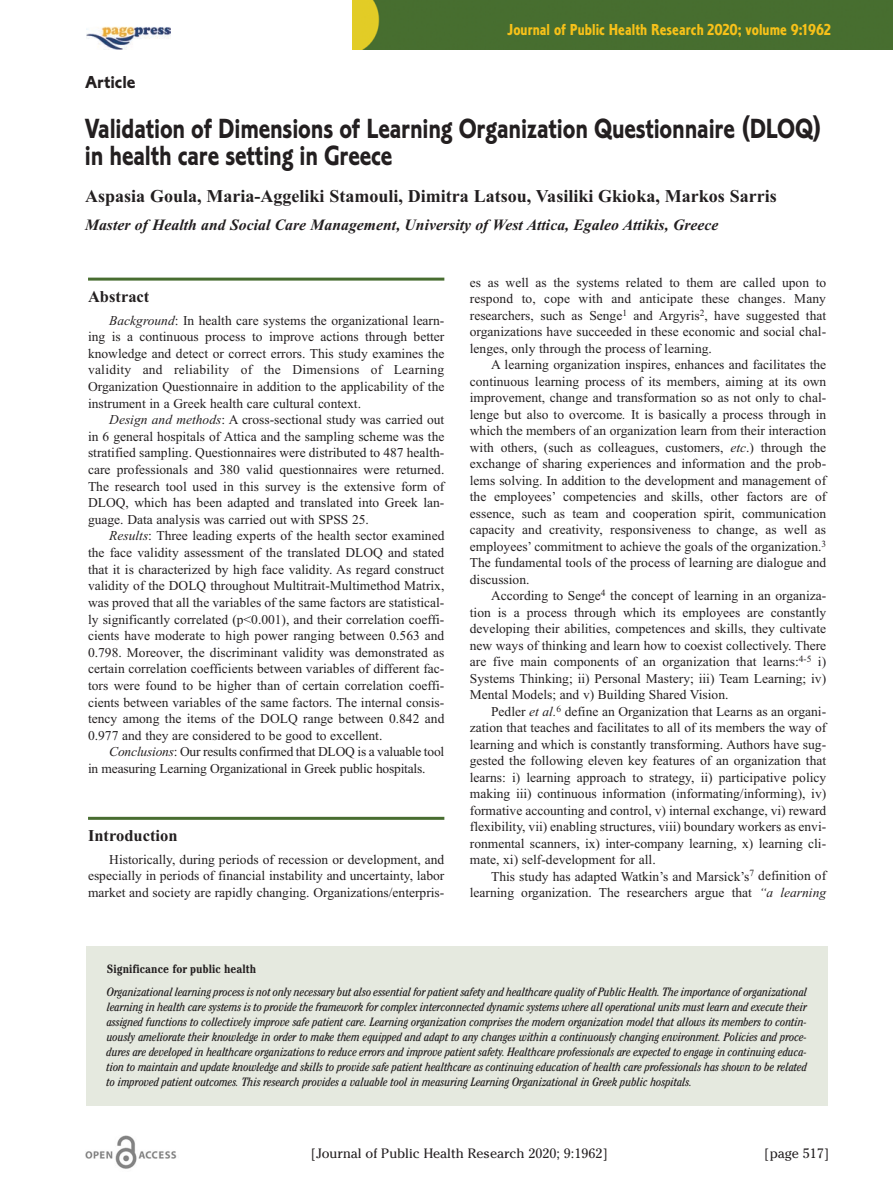
<style>
.page{position:relative;width:893px;height:1191px;background:#fff}
.page>*{position:absolute;margin:0;border:0;box-sizing:border-box;transform-origin:0 0}
.t1{font:28.8px/27px "Corinthian Bold Plain";letter-spacing:-.005em;color:#231f20;scale:.83 1}
.t2{font:700 18px "Times New Roman";color:#231f20}
.t3{font:18px "Corinthian Bold Plain";color:#231f20}
.t4{font:16.5px "Corinthian Bold Condensed Plain";color:#f7c119}
.t5{font:700 16.5px "Times New Roman";color:#231f20}
.t6{font:italic 700 15.75px "Times New Roman";color:#231f20}
.t7{font:13.5px/16.5px "Times New Roman";color:#231f20;text-align:justify}
.t8{font:13.5px "Cheltenham";color:#231f20}
.t9{font:italic condensed 12px/15px "Cheltenham";letter-spacing:-.01em;color:#231f20;text-align:justify}
.t10{font:700 condensed 12px "Cheltenham";color:#231f20}
.s1{font-style:italic}
</style>
<div class="page">
<img style="left:85px;top:1135px;width:92px;height:34px">
<div style="left:352px;top:0;width:541px;height:49px;background:#476e2f"></div>
<hr style="left:88px;top:278px;width:356px;height:3px;background:#486d30">
<hr style="left:88px;top:817px;width:356px;height:3px;background:#486d30">
<div style="left:87px;top:946px;width:741px;height:160px;background:#e5e9df"></div>
<img style="left:86px;top:26px;width:85px;height:24px">
<h2 class="t3" style="left:85px;top:76px;width:52px">Article</h2>
<p class="t4" style="left:507px;top:24px;width:325px">Journal of Public Health Research 2020; volume 9:1962</p>
<h1 class="t1" style="left:85px;top:118px;width:889px">Validation of Dimensions of Learning Organization Questionnaire (DLOQ) in health care setting in Greece</h1>
<h2 class="t2" style="left:85px;top:185px;width:693px">Aspasia Goula, Maria-Aggeliki Stamouli, Dimitra Latsou, Vasiliki Gkioka, Markos Sarris</h2>
<p class="t6" style="left:85px;top:215px;width:635px">Master of Health and Social Care Management, University of West Attica, Egaleo Attikis, Greece</p>
<p class="t5" style="left:88px;top:286px;width:63px">Abstract</p>
<p class="t7" style="left:88px;top:311px;width:358px;text-indent:21px"><span class="s1">Background</span>: In health care systems the organizational learn&shy;ing is a continuous process to improve actions through better knowledge and detect or correct errors. This study examines the validity and reliability of the Dimensions of Learning Organization Questionnaire in addition to the applicability of the instrument in a Greek health care cultural context.</p>
<p class="t7" style="left:88px;top:411px;width:358px;text-indent:21px"><span class="s1">Design and methods</span>: Α cross-sectional study was carried out in 6 general hospitals of Attica and the sampling scheme was the stratified sampling. Questionnaires were distributed to 487 health&shy;care professionals and 380 valid questionnaires were returned.<br>The research tool used in this survey is the extensive form of DLOQ, which has been adapted and translated into Greek lan&shy;guage. Data analysis was carried out with SPSS 25.</p>
<p class="t7" style="left:88px;top:527px;width:358px;text-indent:21px"><span class="s1">Results</span>: Three leading experts of the health sector examined the face validity assessment of the translated DLOQ and stated that it is characterized by high face validity. As regard construct validity of the DOLQ throughout Multitrait-Multimethod Matrix, was proved that all the variables of the same factors are statistical&shy;ly significantly correlated (p&lt;0.001), and their correlation coeffi&shy;cients have moderate to high power ranging between 0.563 and 0.798. Moreover, the discriminant validity was demonstrated as certain correlation coefficients between variables of different fac&shy;tors were found to be higher than of certain correlation coeffi&shy;cients between variables of the same factors. The internal consis&shy;tency among the items of the DOLQ range between 0.842 and 0.977 and they are considered to be good to excellent.</p>
<p class="t7" style="left:88px;top:743px;width:358px;text-indent:21px"><span class="s1">Conclusions</span>: Our results confirmed that DLOQ is a valuable tool in measuring Learning Organizational in Greek public hospitals.</p>
<p class="t5" style="left:88px;top:825px;width:91px">Introduction</p>
<p class="t7" style="left:88px;top:850px;width:358px;text-indent:21px">Historically, during periods of recession or development, and especially in periods of financial instability and uncertainty, labor market and society are rapidly changing. Organizations/enterpris-</p>
<p class="t7" style="left:470px;top:274px;width:358px">es as well as the systems related to them are called upon to respond to, cope with and anticipate these changes. Many researchers, such as Senge<sup>1</sup> and Argyris<sup>2</sup>, have suggested that organizations have succeeded in these economic and social chal&shy;lenges, only through the process of learning.</p>
<p class="t7" style="left:470px;top:356px;width:358px;text-indent:21px">A learning organization inspires, enhances and facilitates the continuous learning process of its members, aiming at its own improvement, change and transformation so as not only to chal&shy;lenge but also to overcome<span class="s1">.</span> It is basically a process through in which the members of an organization learn from their interaction with others, (such as colleagues, customers, <span class="s1">etc</span>.) through the exchange of sharing experiences and information and the prob&shy;lems solving. In addition to the development and management of the employees’ competencies and skills, other factors are of essence, such as team and cooperation spirit, communication capacity and creativity, responsiveness to change, as well as employees’ commitment to achieve the goals of the organization.<sup>3<br></sup>The fundamental tools of the process of learning are dialogue and discussion.</p>
<p class="t7" style="left:470px;top:587px;width:358px;text-indent:21px">According to Senge<sup>4</sup> the concept of learning in an organiza&shy;tion is a process through which its employees are constantly developing their abilities, competences and skills, they cultivate new ways of thinking and learn how to coexist collectively. There are five main components of an organization that learns:<sup>4-5</sup> i)<br>Systems Thinking; ii) Personal Mastery; iii) Team Learning; iv)<br>Mental Models; and v) Building Shared Vision.</p>
<p class="t7" style="left:470px;top:702px;width:358px;text-indent:21px">Pedler <span class="s1">et al.</span><sup>6</sup> define an Organization that Learns as an organi&shy;zation that teaches and facilitates to all of its members the way of learning and which is constantly transforming. Authors have sug&shy;gested the following eleven key features of an organization that learns: i) learning approach to strategy, ii) participative policy making iii) continuous information (informating/informing), iv) formative accounting and control, v) internal exchange, vi) reward flexibility, vii) enabling structures, viii) boundary workers as envi&shy;ronmental scanners, ix) inter-company learning, x) learning cli&shy;mate, xi) self-development for all.</p>
<p class="t7" style="left:470px;top:867px;width:358px;text-align:right">This study has adapted Watkin’s and Marsick’s<sup>7</sup> definition of learning organization. The researchers argue that <span class="s1">“a learning</span></p>
<p class="t10" style="left:107px;top:964px;width:151px">Significance for public health</p>
<p class="t9" style="left:107px;top:985px;width:702px">Organizational learning process is not only necessary but also essential for patient safety and healthcare quality of Public Health. The importance of organizational learning in health care systems is to provide the framework for complex interconnected dynamic systems where all operational units must learn and execute their assigned functions to collectively improve safe patient care. Learning organization comprises the modern organization model that allows its members to contin&shy;uously ameliorate their knowledge in order to make them equipped and adapt to any changes within a continuously changing environment. Policies and proce&shy;dures are developed in healthcare organizations to reduce errors and improve patient safety. Healthcare professionals are expected to engage in continuing educa&shy;tion to maintain and update knowledge and skills to provide safe patient healthcare as continuing education of health care professionals has shown to be related to improved patient outcomes. This research provides a valuable tool in measuring Learning Organizational in Greek public hospitals.</p>
<p class="t8" style="left:311px;top:1145px;width:299px">[Journal of Public Health Research 2020; 9:1962]</p>
<p class="t8" style="left:764px;top:1145px;width:66px">[page 517]</p>
</div>
